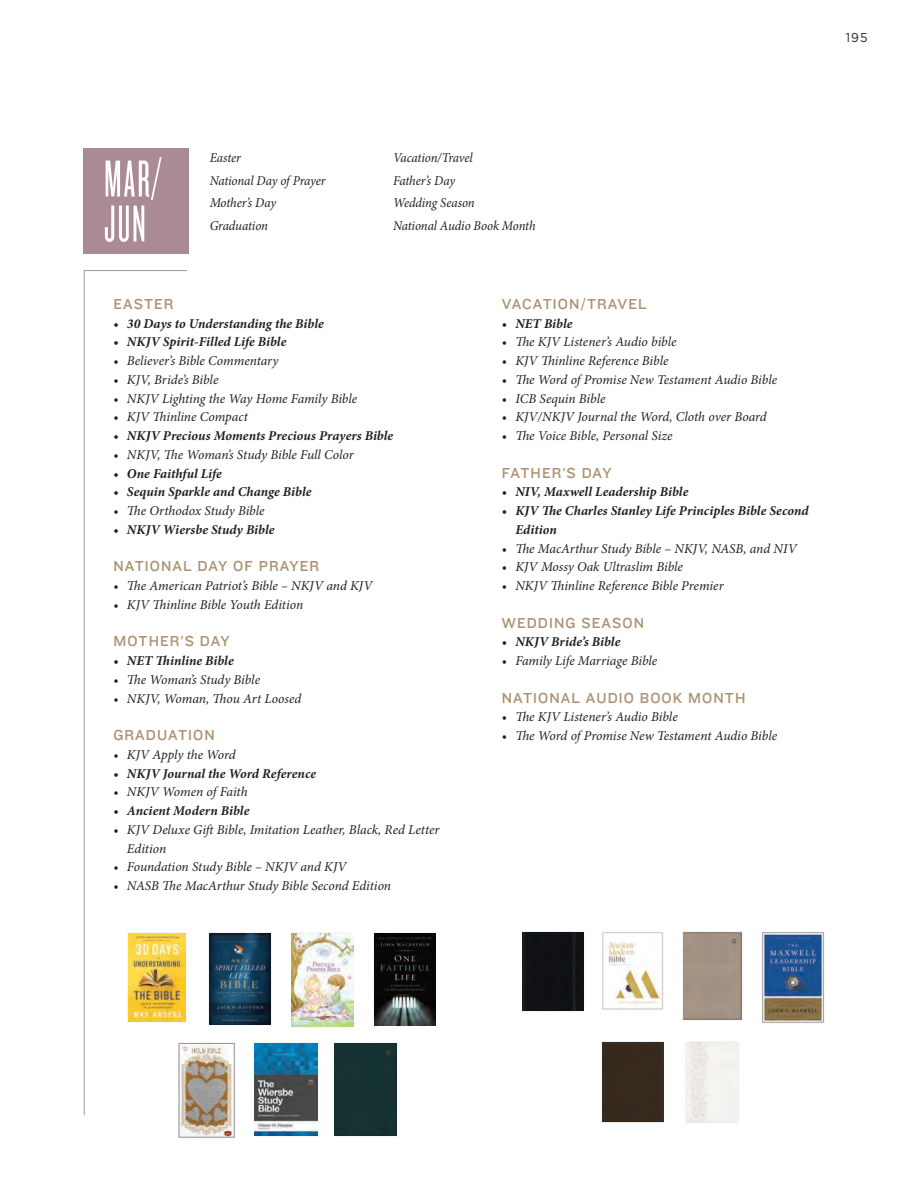
<style>
.page{position:relative;width:911px;height:1196px;background:#fff}
.page>*{position:absolute;margin:0;border:0;box-sizing:border-box;transform-origin:0 0}
.t1{font:54px/45px "Knockout HTF26 Junior Flyweight";letter-spacing:.04em;color:#fff;scale:.95 1}
.t2{font:15px "Knockout HTF32 Junior Cruiserwt";letter-spacing:.075em;color:#aa9170;scale:.95 1}
.t3{font:italic 13.5px/18.8px "Minion Pro";letter-spacing:-.005em;color:#231f20}
.t4{font:italic 700 13.5px/18.8px "Minion Pro";color:#231f20}
.t5{font:italic 13.5px/22.5px "Minion Pro";letter-spacing:-.005em;color:#231f20;scale:.95 1}
.t6{font:12.75px "Gotham";color:#231f20;scale:.95 1}
</style>
<div class="page">
<div style="left:83px;top:148px;width:106px;height:106px;background:#aa8a95"></div>
<svg style="left:83px;top:270px;width:104px;height:846px"></svg>
<div style="left:127px;top:932px;width:60px;height:91px;background:#231f20;opacity:.14"></div>
<img style="left:128px;top:934px;width:58px;height:87px">
<div style="left:208px;top:932px;width:64px;height:94px;background:#231f20;opacity:.14"></div>
<img style="left:209px;top:934px;width:62px;height:90px">
<div style="left:290px;top:932px;width:64px;height:96px;background:#231f20;opacity:.14"></div>
<img style="left:292px;top:934px;width:61px;height:92px">
<div style="left:253px;top:1042px;width:66px;height:95px;background:#231f20;opacity:.14"></div>
<img style="left:255px;top:1043px;width:62px;height:92px">
<div style="left:333px;top:1042px;width:64px;height:95px;background:#163132"></div>
<img style="left:386px;top:1050px;width:6px;height:7px">
<div style="left:178px;top:1042px;width:57px;height:97px;background:#afb1b3"></div>
<img style="left:181px;top:1045px;width:51px;height:90px">
<div style="left:179px;top:1043px;width:55px;height:94px;border:1px solid #939598"></div>
<div style="left:372px;top:932px;width:64px;height:94px;background:#231f20;opacity:.15"></div>
<img style="left:374px;top:934px;width:61px;height:91px">
<div style="left:521px;top:931px;width:64px;height:81px;background:#111316"></div>
<img style="left:523px;top:932px;width:53px;height:78px">
<div style="left:681px;top:931px;width:61px;height:89px;background:#f4f4f4"></div>
<div style="left:683px;top:932px;width:58px;height:87px;background:#a39283"></div>
<div style="left:761px;top:931px;width:63px;height:93px;background:#b1b3b5"></div>
<img style="left:764px;top:934px;width:57px;height:86px">
<div style="left:762px;top:932px;width:61px;height:90px;border:1px solid #9b9da0"></div>
<div style="left:600px;top:1041px;width:64px;height:82px;background:#f3f3f3"></div>
<div style="left:602px;top:1042px;width:61px;height:80px;background:#372a1e"></div>
<div style="left:684px;top:1041px;width:55px;height:82px;background:#f4f3f0"></div>
<img style="left:686px;top:1042px;width:23px;height:80px">
<div style="left:601px;top:931px;width:62px;height:79px;background:#231f20;opacity:.14"></div>
<img style="left:604px;top:934px;width:56px;height:73px">
<div style="left:602px;top:932px;width:60px;height:77px;border:1px solid #c7c8ca"></div>
<p class="t6" style="left:845px;top:30px;width:25px">195</p>
<h1 class="t1" style="left:104px;top:158px;width:61px">MAR/<br>JUN</h1>
<p class="t5" style="left:209px;top:147px;width:123px">Easter<br>National Day of Prayer<br>Mother’s Day<br>Graduation</p>
<p class="t5" style="left:393px;top:147px;width:151px">Vacation/Travel<br>Father’s Day<br>Wedding Season<br>National Audio Book Month</p>
<p class="t2" style="left:113px;top:296px;width:65px">EASTER</p>
<p class="t4" style="left:113px;top:314px;width:212px">• 30 Days to Understanding the Bible</p>
<p class="t4" style="left:113px;top:332px;width:174px">• NKJV Spirit-Filled Life Bible</p>
<p class="t3" style="left:113px;top:351px;width:166px">• Believer’s Bible Commentary</p>
<p class="t3" style="left:113px;top:370px;width:106px">• KJV, Bride’s Bible</p>
<p class="t3" style="left:113px;top:389px;width:245px">• NKJV Lighting the Way Home Family Bible</p>
<p class="t3" style="left:113px;top:408px;width:136px">• KJV Thinline Compact</p>
<p class="t4" style="left:113px;top:426px;width:281px">• NKJV Precious Moments Precious Prayers Bible</p>
<p class="t3" style="left:113px;top:445px;width:242px">• NKJV, The Woman’s Study Bible Full Color</p>
<p class="t4" style="left:113px;top:464px;width:110px">• One Faithful Life</p>
<p class="t4" style="left:113px;top:482px;width:199px">• Sequin Sparkle and Change Bible</p>
<p class="t3" style="left:113px;top:501px;width:152px">• The Orthodox Study Bible</p>
<p class="t4" style="left:113px;top:520px;width:162px">• NKJV Wiersbe Study Bible</p>
<p class="t2" style="left:113px;top:558px;width:218px">NATIONAL DAY OF PRAYER</p>
<p class="t3" style="left:113px;top:576px;width:260px">• The American Patriot’s Bible – NKJV and KJV</p>
<p class="t3" style="left:113px;top:595px;width:191px">• KJV Thinline Bible Youth Edition</p>
<p class="t2" style="left:113px;top:633px;width:124px">MOTHER’S DAY</p>
<p class="t4" style="left:113px;top:651px;width:122px">• NET Thinline Bible</p>
<p class="t3" style="left:113px;top:670px;width:148px">• The Woman’s Study Bible</p>
<p class="t3" style="left:113px;top:689px;width:189px">• NKJV, Woman, Thou Art Loosed</p>
<p class="t2" style="left:113px;top:727px;width:108px">GRADUATION</p>
<p class="t3" style="left:113px;top:745px;width:124px">• KJV Apply the Word</p>
<p class="t4" style="left:113px;top:764px;width:204px">• NKJV Journal the Word Reference</p>
<p class="t3" style="left:113px;top:783px;width:135px">• NKJV Women of Faith</p>
<p class="t4" style="left:113px;top:801px;width:137px">• Ancient Modern Bible</p>
<p class="t3" style="left:127px;top:820px;width:314px;text-indent:-14px">• KJV Deluxe Gift Bible, Imitation Leather, Black, Red Letter<br>Edition</p>
<p class="t3" style="left:113px;top:858px;width:234px">• Foundation Study Bible – NKJV and KJV</p>
<p class="t3" style="left:113px;top:876px;width:279px">• NASB The MacArthur Study Bible Second Edition</p>
<p class="t2" style="left:501px;top:296px;width:154px">VACATION/TRAVEL</p>
<p class="t4" style="left:501px;top:314px;width:72px">• NET Bible</p>
<p class="t3" style="left:501px;top:333px;width:176px">• The KJV Listener’s Audio bible</p>
<p class="t3" style="left:501px;top:351px;width:168px">• KJV Thinline Reference Bible</p>
<p class="t3" style="left:501px;top:370px;width:277px">• The Word of Promise New Testament Audio Bible</p>
<p class="t3" style="left:501px;top:389px;width:105px">• ICB Sequin Bible</p>
<p class="t3" style="left:501px;top:408px;width:266px">• KJV/NKJV Journal the Word, Cloth over Board</p>
<p class="t3" style="left:501px;top:426px;width:172px">• The Voice Bible, Personal Size</p>
<p class="t2" style="left:501px;top:464px;width:117px">FATHER’S DAY</p>
<p class="t4" style="left:501px;top:482px;width:188px">• NIV, Maxwell Leadership Bible</p>
<p class="t4" style="left:515px;top:501px;width:295px;text-indent:-14px">• KJV The Charles Stanley Life Principles Bible Second<br>Edition</p>
<p class="t3" style="left:501px;top:539px;width:296px">• The MacArthur Study Bible – NKJV, NASB, and NIV</p>
<p class="t3" style="left:501px;top:558px;width:182px">• KJV Mossy Oak Ultraslim Bible</p>
<p class="t3" style="left:501px;top:576px;width:223px">• NKJV Thinline Reference Bible Premier</p>
<p class="t2" style="left:501px;top:614px;width:151px">WEDDING SEASON</p>
<p class="t4" style="left:501px;top:632px;width:120px">• NKJV Bride’s Bible</p>
<p class="t3" style="left:501px;top:651px;width:157px">• Family Life Marriage Bible</p>
<p class="t2" style="left:501px;top:689px;width:258px">NATIONAL AUDIO BOOK MONTH</p>
<p class="t3" style="left:501px;top:708px;width:177px">• The KJV Listener’s Audio Bible</p>
<p class="t3" style="left:501px;top:726px;width:277px">• The Word of Promise New Testament Audio Bible</p>
</div>
